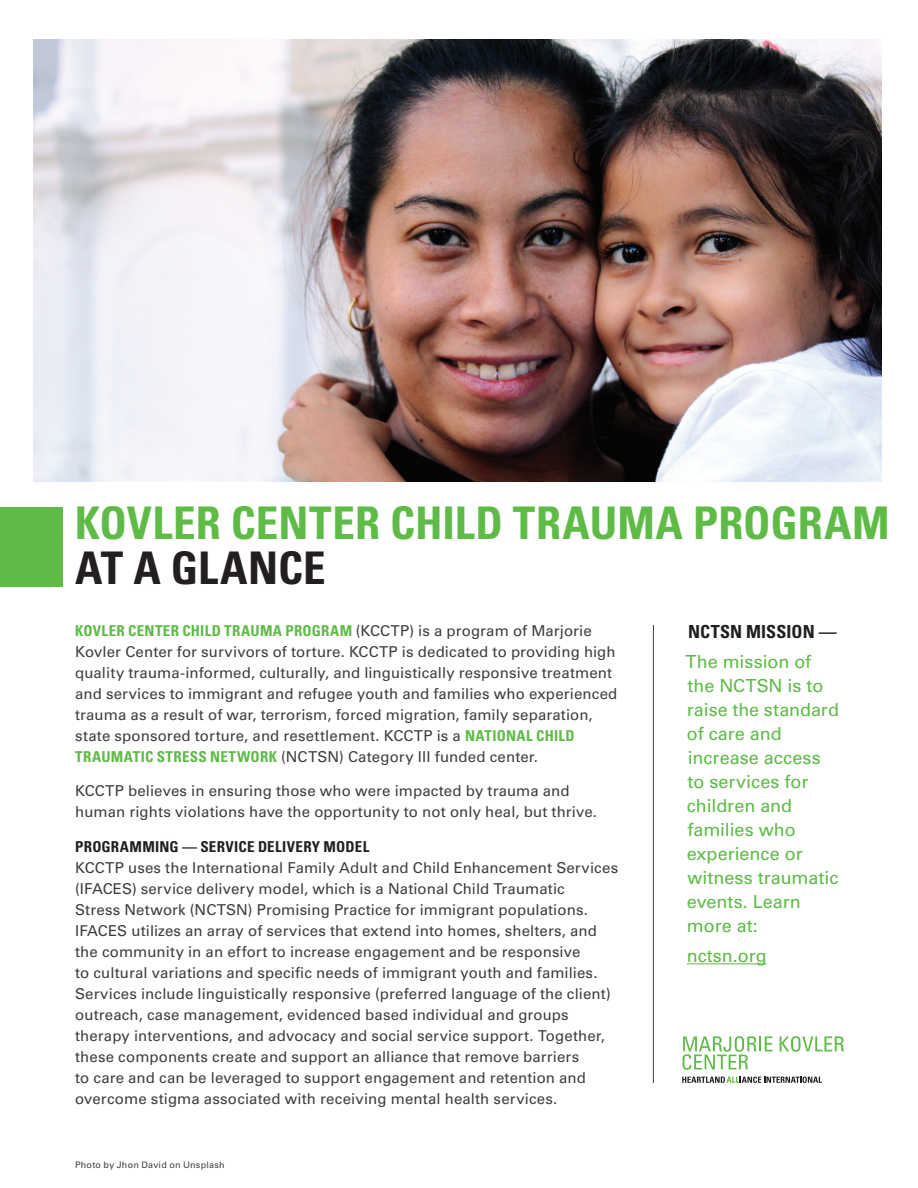
<style>
.page{position:relative;width:918px;height:1188px;background:#fff}
.page>*{position:absolute;margin:0;border:0;box-sizing:border-box;transform-origin:0 0}
.t1{font:700 condensed 45px "Univers LT Std";letter-spacing:.005em;color:#5dbb46}
.t2{font:700 condensed 45px "Univers LT Std";color:#231f20}
.t3{font:18px/24px "Univers LT Std";color:#5dbb46}
.t4{font:700 condensed 18px "Univers LT Std";color:#231f20}
.t5{font:15px/21px "Univers LT Std";letter-spacing:.01em;color:#3e3e3f}
.t6{font:700 condensed 15px "Univers LT Std";letter-spacing:.015em;color:#231f20}
.t7{font:9px "Univers LT Std";letter-spacing:.025em;color:#3e3e3f}
.s1{font-weight:700;font-stretch:condensed;color:#5dbb46}
</style>
<div class="page">
<img style="left:34px;top:39px;width:848px;height:443px">
<div style="left:0;top:507px;width:63px;height:80px;background:#5dbb46"></div>
<hr style="left:687px;top:963px;width:80px;height:1px;background:#5dbb46">
<hr style="left:653px;top:625px;width:1px;height:458px;background:#3e3e3f">
<svg style="left:780px;top:1036px;width:64px;height:16px"></svg>
<svg style="left:682px;top:1036px;width:91px;height:34px"></svg>
<svg style="left:682px;top:1077px;width:140px;height:6px"></svg>
<h1 class="t1" style="left:75px;top:496px;width:816px">KOVLER CENTER CHILD TRAUMA PROGRAM</h1>
<h1 class="t2" style="left:75px;top:541px;width:252px">AT A GLANCE</h1>
<p class="t5" style="left:75px;top:620px;width:544px"><span class="s1">KOVLER CENTER CHILD TRAUMA PROGRAM</span> (KCCTP) is a program of Marjorie Kovler Center for survivors of torture. KCCTP is dedicated to providing high quality trauma-informed, culturally, and linguistically responsive treatment and services to immigrant and refugee youth and families who experienced trauma as a result of war, terrorism, forced migration, family separation, state sponsored torture, and resettlement. KCCTP is a <span class="s1">NATIONAL CHILD TRAUMATIC STRESS NETWORK</span> (NCTSN) Category III funded center.</p>
<p class="t5" style="left:75px;top:781px;width:523px">KCCTP believes in ensuring those who were impacted by trauma and human rights violations have the opportunity to not only heal, but thrive.</p>
<p class="t6" style="left:75px;top:837px;width:296px">PROGRAMMING — SERVICE DELIVERY MODEL</p>
<p class="t5" style="left:75px;top:857px;width:545px">KCCTP uses the International Family Adult and Child Enhancement Services (IFACES) service delivery model, which is a National Child Traumatic<br>Stress Network (NCTSN) Promising Practice for immigrant populations.<br>IFACES utilizes an array of services that extend into homes, shelters, and the community in an effort to increase engagement and be responsive<br>to cultural variations and specific needs of immigrant youth and families.<br>Services include linguistically responsive (preferred language of the client) outreach, case management, evidenced based individual and groups therapy interventions, and advocacy and social service support. Together, these components create and support an alliance that remove barriers<br>to care and can be leveraged to support engagement and retention and overcome stigma associated with receiving mental health services.</p>
<p class="t7" style="left:75px;top:1160px;width:151px">Photo by Jhon David on Unsplash</p>
<p class="t4" style="left:688px;top:621px;width:150px">NCTSN MISSION —</p>
<p class="t3" style="left:686px;top:650px;width:155px">The mission of the NCTSN is to raise the standard of care and increase access to services for children and families who experience or witness traumatic events. Learn more at:</p>
<p class="t3" style="left:687px;top:944px;width:81px">nctsn.org</p>
</div>
